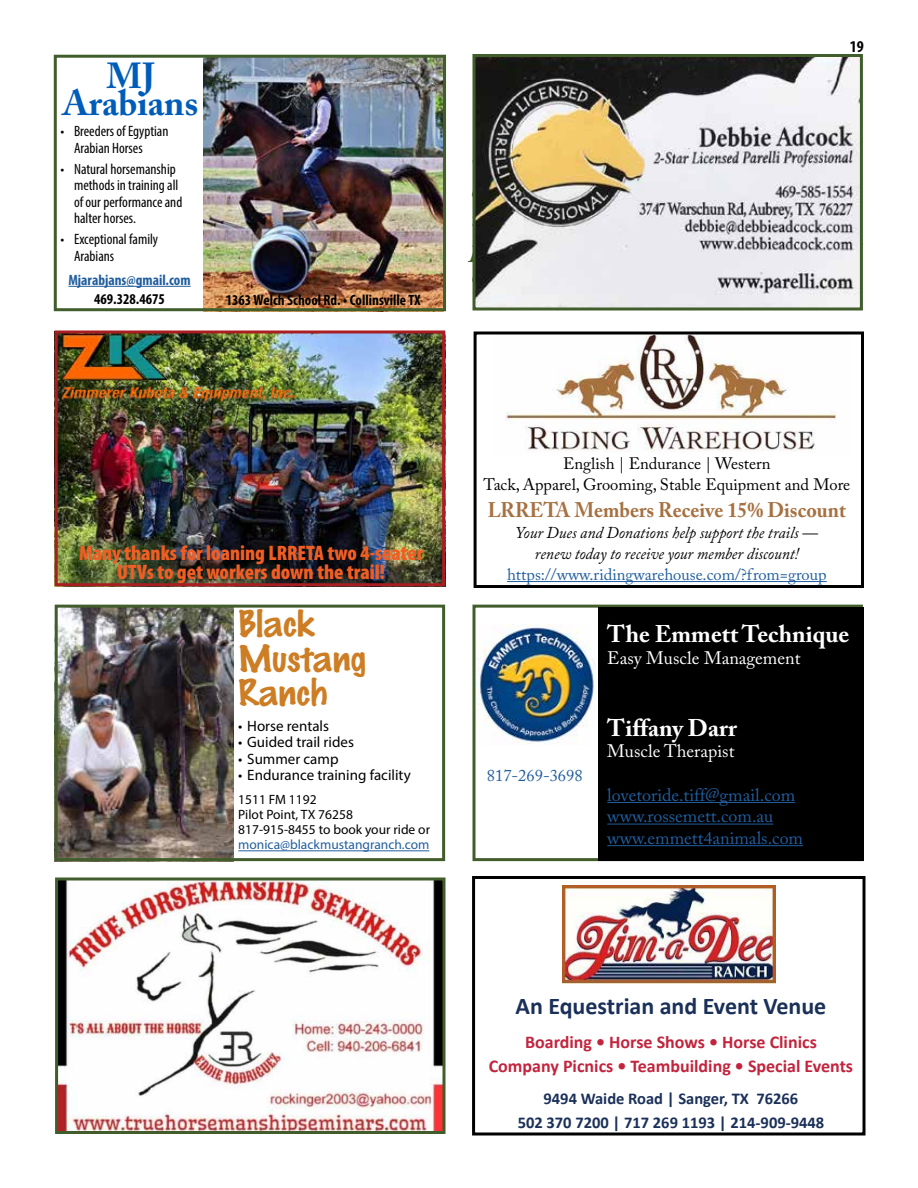
<style>
.page{position:relative;width:918px;height:1188px;background:#fff}
.page>*{position:absolute;margin:0;border:0;box-sizing:border-box;transform-origin:0 0}
.t1{font:36px/34.5px "DS Marker Felt";color:#cd7d23;scale:1.1 1}
.t2{font:700 36px/27px "Adobe Caslon Pro";color:#005cb9;text-align:center}
.t3{font:700 24px "Adobe Caslon Pro";color:#fff}
.t4{font:700 24px "Calibri";color:#1b3059}
.t5{font:900 condensed 21px/19.5px "Myriad Pro";color:#f15e24;text-align:center}
.t6{font:700 21px "Adobe Caslon Pro";color:#a67141;scale:.95 1}
.t7{font:700 18px/24.9px "Calibri";color:#c2243d;text-align:center}
.t8{font:18px/21.6px "Adobe Caslon Pro";color:#215e9e}
.t9{font:18px "Adobe Caslon Pro";color:#fff}
.t10{font:italic 16.5px/21px "Adobe Caslon Pro";color:#000;text-align:center;scale:.95 1}
.t11{font:16.5px/21px "Adobe Caslon Pro";color:#000;text-align:center}
.t12{font:700 16.5px/23.1px "Calibri";color:#1b3059;text-align:center}
.t13{font:16.5px "Adobe Caslon Pro";color:#215e9e}
.t14{font:700 condensed 16.5px "Myriad Pro";color:#000}
.t15{font:condensed 15px/16.5px "Myriad Pro";color:#000}
.t16{font:15px "Myriad Pro";color:#000}
.t17{font:700 condensed 15px "Myriad Pro";color:#000}
.t18{font:700 condensed 15px "Myriad Pro";color:#215e9e}
.t19{font:13.5px/15px "Myriad Pro";color:#000}
.t20{font:13.5px "Myriad Pro";color:#215e9e}
</style>
<div class="page">
<hr style="left:507px;top:581px;width:320px;height:1px;background:#215e9e">
<img style="left:505px;top:336px;width:331px;height:115px">
<div style="left:474px;top:332px;width:390px;height:256px;border:3px solid #000"></div>
<img style="left:59px;top:609px;width:175px;height:248px">
<div style="left:55px;top:605px;width:390px;height:256px;border:3px solid #405d2b"></div>
<hr style="left:238px;top:850px;width:191px;height:1px;background:#215e9e">
<img style="left:203px;top:59px;width:239px;height:248px">
<div style="left:54px;top:55px;width:392px;height:256px;border:3px solid #405d2b"></div>
<hr style="left:68px;top:286px;width:123px;height:1px;background:#215e9e">
<img style="left:59px;top:334px;width:382px;height:248px">
<img style="left:61px;top:335px;width:235px;height:68px">
<div style="left:55px;top:330px;width:390px;height:256px;border:3px solid #a91e22"></div>
<img style="left:476px;top:624px;width:120px;height:120px">
<div style="left:472px;top:605px;width:391px;height:256px;border:3px solid #405d2b"></div>
<div style="left:598px;top:607px;width:266px;height:254px;background:#000"></div>
<hr style="left:607px;top:802px;width:188px;height:1px;background:#215e9e">
<hr style="left:607px;top:824px;width:166px;height:1px;background:#215e9e">
<hr style="left:607px;top:845px;width:196px;height:1px;background:#215e9e">
<img style="left:476px;top:58px;width:383px;height:248px">
<div style="left:472px;top:54px;width:391px;height:256px;border:3px solid #405d2b"></div>
<img style="left:59px;top:882px;width:383px;height:248px">
<div style="left:55px;top:878px;width:391px;height:256px;border:3px solid #405d2b"></div>
<img style="left:562px;top:885px;width:213px;height:98px">
<div style="left:472px;top:876px;width:394px;height:260px;border:3px solid #000"></div>
<h1 class="t2" style="left:63px;top:62px;width:137px">MJ<br>Arabians</h1>
<p class="t15" style="left:74px;top:123px;width:96px;text-indent:-14px">• Breeders of Egyptian<br>Arabian Horses</p>
<p class="t15" style="left:74px;top:160px;width:110px;text-indent:-14px">• Natural horsemanship methods in training all of our performance and halter horses.</p>
<p class="t15" style="left:74px;top:231px;width:86px;text-indent:-14px">• Exceptional family<br>Arabians</p>
<p class="t18" style="left:68px;top:270px;width:124px">Mjarabjans@gmail.com</p>
<p class="t17" style="left:94px;top:290px;width:72px">469.328.4675</p>
<p class="t17" style="left:226px;top:290px;width:196px">1363 Welch School Rd. • Collinsville TX</p>
<p class="t14" style="left:850px;top:36px;width:16px">19</p>
<h3 class="t5" style="left:79px;top:543px;width:346px">Many thanks for loaning LRRETA two 4-seater<br>UTVs to get workers down the trail!</h3>
<h1 class="t1" style="left:238px;top:605px;width:118px">Black<br>Mustang<br>Ranch</h1>
<p class="t16" style="left:238px;top:717px;width:92px">• Horse rentals</p>
<p class="t16" style="left:238px;top:733px;width:117px">• Guided trail rides</p>
<p class="t16" style="left:238px;top:750px;width:102px">• Summer camp</p>
<p class="t16" style="left:238px;top:766px;width:174px">• Endurance training facility</p>
<p class="t19" style="left:238px;top:792px;width:193px">1511 FM 1192<br>Pilot Point, TX 76258<br>817-915-8455 to book your ride or</p>
<p class="t20" style="left:238px;top:837px;width:193px">monica@blackmustangranch.com</p>
<p class="t11" style="left:483px;top:453px;width:368px">English | Endurance | Western<br>Tack, Apparel, Grooming, Stable Equipment and More</p>
<h3 class="t6" style="left:488px;top:497px;width:378px">LRRETA Members Receive 15% Discount</h3>
<p class="t10" style="left:516px;top:522px;width:319px">Your Dues and Donations help support the trails — renew today to receive your member discount!</p>
<p class="t13" style="left:507px;top:565px;width:321px">https://www.ridingwarehouse.com/?from=group</p>
<p class="t13" style="left:487px;top:766px;width:97px">817-269-3698</p>
<h2 class="t3" style="left:607px;top:620px;width:244px">The Emmett Technique</h2>
<p class="t9" style="left:607px;top:647px;width:195px">Easy Muscle Management</p>
<h2 class="t3" style="left:607px;top:714px;width:131px">Tiffany Darr</h2>
<p class="t9" style="left:607px;top:741px;width:129px">Muscle Therapist</p>
<p class="t8" style="left:607px;top:784px;width:197px">lovetoride.tiff@gmail.com www.rossemett.com.au www.emmett4animals.com</p>
<h2 class="t4" style="left:516px;top:990px;width:312px">An Equestrian and Event Venue</h2>
<p class="t7" style="left:489px;top:1029px;width:366px">Boarding • Horse Shows • Horse Clinics<br>Company Picnics • Teambuilding • Special Events</p>
<p class="t12" style="left:518px;top:1087px;width:308px">9494 Waide Road | Sanger, TX 76266<br>502 370 7200 | 717 269 1193 | 214-909-9448</p>
</div>
